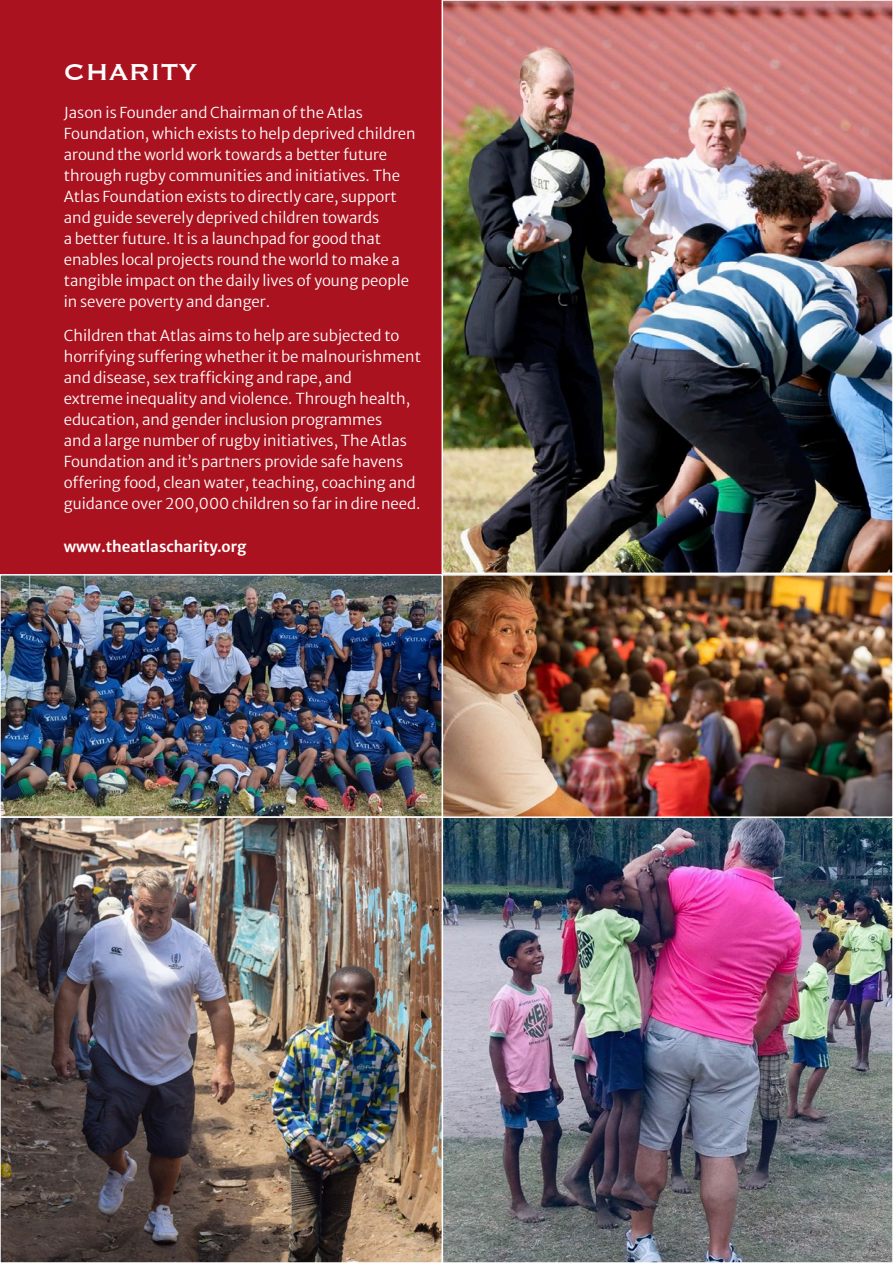
<style>
.page{position:relative;width:893px;height:1263px;background:#ab121f}
.page>*{position:absolute;margin:0;border:0;box-sizing:border-box;transform-origin:0 0}
.t1{font:30px "Copperplate";color:#fff}
.t2{font:300 15px/21px "Merriweather Sans";color:#fff}
.t3{font:600 15px "Merriweather Sans";color:#fff}
</style>
<div class="page">
<img style="left:3px;top:577px;width:887px;height:683px">
<img style="left:445px;top:3px;width:445px;height:568px">
<div style="left:442px;top:0;width:451px;height:574px;border:2px solid #fff"></div>
<div style="left:442px;top:574px;width:451px;height:244px;border:2px solid #fff"></div>
<div style="left:0;top:574px;width:443px;height:244px;border:2px solid #fff"></div>
<div style="left:0;top:816px;width:443px;height:447px;border:2px solid #fff"></div>
<h1 class="t1" style="left:64px;top:53px;width:135px">CHARITY</h1>
<p class="t2" style="left:64px;top:101px;width:353px">Jason is Founder and Chairman of the Atlas Foundation, which exists to help deprived children around the world work towards a better future through rugby communities and initiatives. The Atlas Foundation exists to directly care, support and guide severely deprived children towards<br>a better future. It is a launchpad for good that enables local projects round the world to make a tangible impact on the daily lives of young people in severe poverty and danger.</p>
<p class="t2" style="left:64px;top:323px;width:359px">Children that Atlas aims to help are subjected to horrifying suffering whether it be malnourishment and disease, sex trafficking and rape, and<br>extreme inequality and violence. Through health, education, and gender inclusion programmes<br>and a large number of rugby initiatives, The Atlas Foundation and it’s partners provide safe havens offering food, clean water, teaching, coaching and guidance over 200,000 children so far in dire need.</p>
<p class="t3" style="left:64px;top:533px;width:184px">www.theatlascharity.org</p>
</div>
